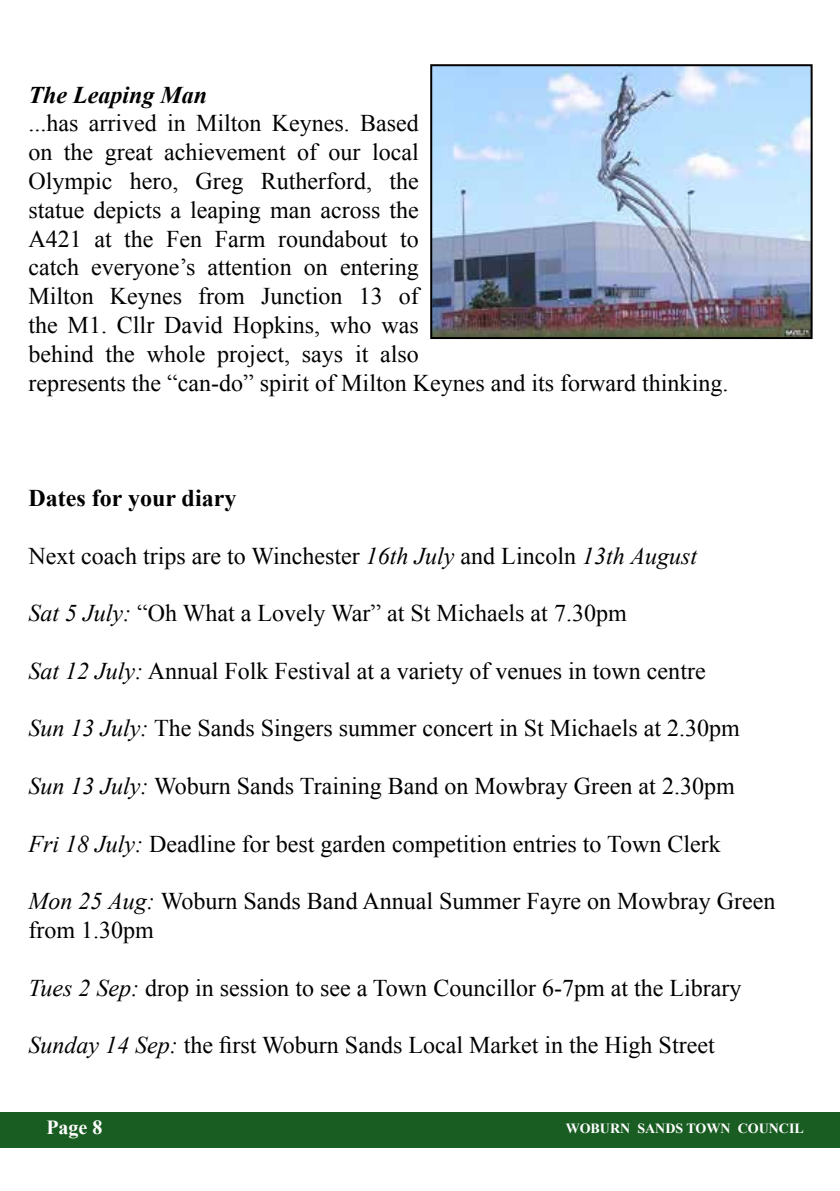
<style>
.page{position:relative;width:840px;height:1191px;background:#fff}
.page>*{position:absolute;margin:0;border:0;box-sizing:border-box;transform-origin:0 0}
.t1{font:24px/28.8px "Times New Roman";color:#000}
.t2{font:700 24px "Times New Roman";color:#000}
.t3{font:italic 700 24px "Times New Roman";color:#000}
.t4{font:700 20px "Times New Roman";color:#fff}
.t5{font:700 14px "Times New Roman";color:#fff}
.s1{font-style:italic}
</style>
<div class="page">
<div style="left:0;top:1112px;width:839px;height:35px;background:#1a5d23"></div>
<img style="left:433px;top:67px;width:376px;height:269px">
<div style="left:430px;top:64px;width:382px;height:275px;border:2px solid #000"></div>
<p class="t3" style="left:28px;top:78px;width:180px">The Leaping Man</p>
<p class="t1" style="left:28px;top:109px;width:701px">...has arrived in Milton Keynes. Based<br>on the great achievement of our local<br>Olympic hero, Greg Rutherford, the<br>statue depicts a leaping man across the<br>A421 at the Fen Farm roundabout to<br>catch everyone’s attention on entering<br>Milton Keynes from Junction 13 of<br>the M1. Cllr David Hopkins, who was<br>behind the whole project, says it also<br>represents the “can-do” spirit of Milton Keynes and its forward thinking.</p>
<p class="t2" style="left:28px;top:481px;width:209px">Dates for your diary</p>
<p class="t1" style="left:28px;top:541px;width:669px">Next coach trips are to Winchester <span class="s1">16th July</span> and Lincoln <span class="s1">13th August</span></p>
<p class="t1" style="left:28px;top:598px;width:599px"><span class="s1">Sat 5 July:</span> “Oh What a Lovely War” at St Michaels at 7.30pm</p>
<p class="t1" style="left:28px;top:656px;width:678px"><span class="s1">Sat 12 July:</span> Annual Folk Festival at a variety of venues in town centre</p>
<p class="t1" style="left:28px;top:713px;width:712px"><span class="s1">Sun 13 July:</span> The Sands Singers summer concert in St Michaels at 2.30pm</p>
<p class="t1" style="left:28px;top:771px;width:707px"><span class="s1">Sun 13 July:</span> Woburn Sands Training Band on Mowbray Green at 2.30pm</p>
<p class="t1" style="left:28px;top:829px;width:693px"><span class="s1">Fri 18 July:</span> Deadline for best garden competition entries to Town Clerk</p>
<p class="t1" style="left:28px;top:886px;width:748px"><span class="s1">Mon 25 Aug:</span> Woburn Sands Band Annual Summer Fayre on Mowbray Green from 1.30pm</p>
<p class="t1" style="left:28px;top:973px;width:714px"><span class="s1">Tues 2 Sep:</span> drop in session to see a Town Councillor 6-7pm at the Library</p>
<p class="t1" style="left:28px;top:1030px;width:687px"><span class="s1">Sunday 14 Sep:</span> the first Woburn Sands Local Market in the High Street</p>
<p class="t4" style="left:46px;top:1113px;width:58px">Page 8</p>
<p class="t5" style="left:565px;top:1118px;width:239px">WOBURN SANDS TOWN COUNCIL</p>
</div>
